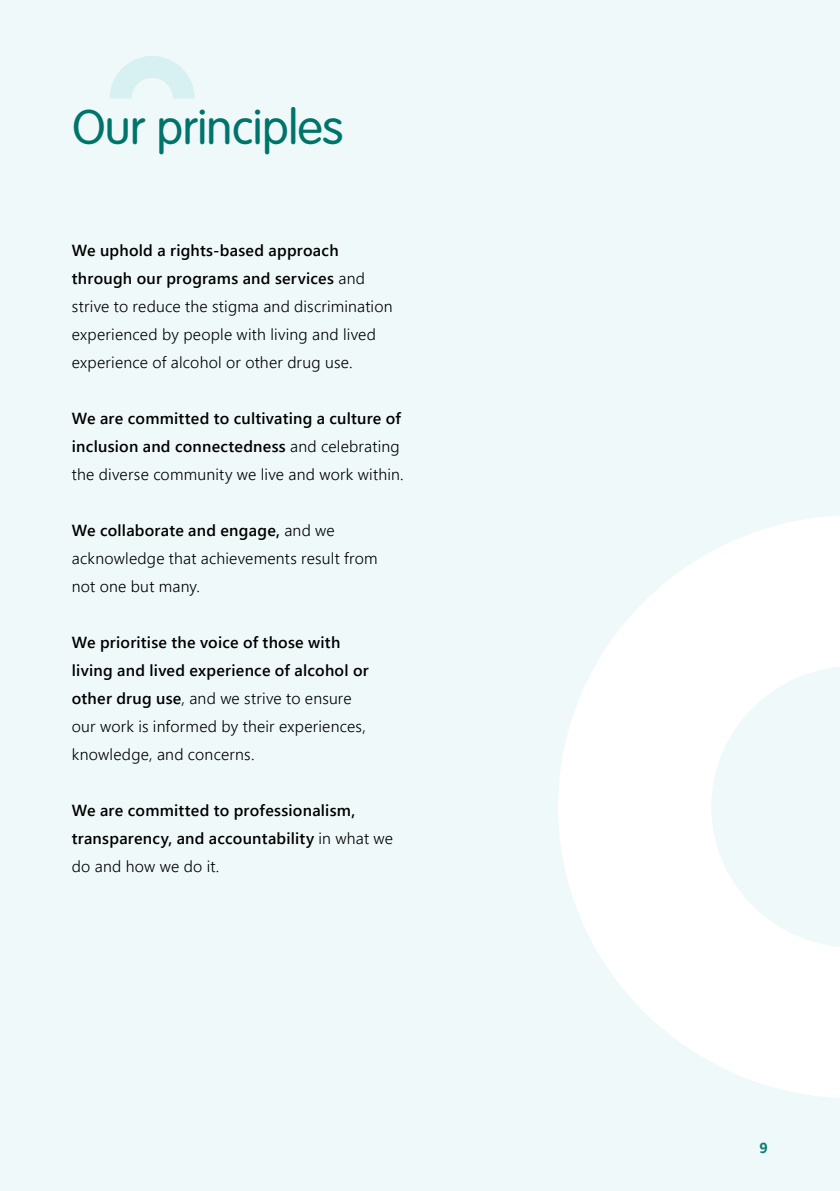
<style>
.page{position:relative;width:840px;height:1191px;background:#fff}
.page>*{position:absolute;margin:0;border:0;box-sizing:border-box;transform-origin:0 0}
.t1{font:300 48px "VAG Rounded Std";letter-spacing:-.01em;color:#00746b}
.t2{font:600 16px/28px "Segoe UI";letter-spacing:.015em;color:#000}
.t3{font:300 16px/28px "Segoe UI";letter-spacing:.015em;color:#000}
.t4{font:700 14.4px "Segoe UI";color:#00746b}
.s1{font-weight:600}
.s2{font-weight:300}
</style>
<div class="page">
<div style="left:0;top:0;width:839px;height:1191px;background:#eff9f9"></div>
<svg style="left:558px;top:516px;width:281px;height:582px;fill:#fff"></svg>
<svg style="left:110px;top:56px;width:85px;height:43px"></svg>
<h1 class="t1" style="left:72px;top:100px;width:272px">Our principles</h1>
<p class="t3" style="left:72px;top:235px;width:322px"><span class="s1">We uphold a rights-based approach through our programs and services</span> and strive to reduce the stigma and discrimination experienced by people with living and lived experience of alcohol or other drug use.</p>
<p class="t2" style="left:72px;top:403px;width:333px">We are committed to cultivating a culture of inclusion and connectedness <span class="s2">and celebrating the diverse community we live and work within.</span></p>
<p class="t3" style="left:72px;top:515px;width:307px"><span class="s1">We collaborate and engage,</span> and we acknowledge that achievements result from not one but many.</p>
<p class="t2" style="left:72px;top:627px;width:298px">We prioritise the voice of those with living and lived experience of alcohol or other drug use<span class="s2">, and we strive to ensure our work is informed by their experiences, knowledge, and concerns.</span></p>
<p class="t2" style="left:72px;top:795px;width:322px">We are committed to professionalism, transparency, and accountability <span class="s2">in what we do and how we do it.</span></p>
<p class="t4" style="left:759px;top:1134px;width:10px">9</p>
</div>
